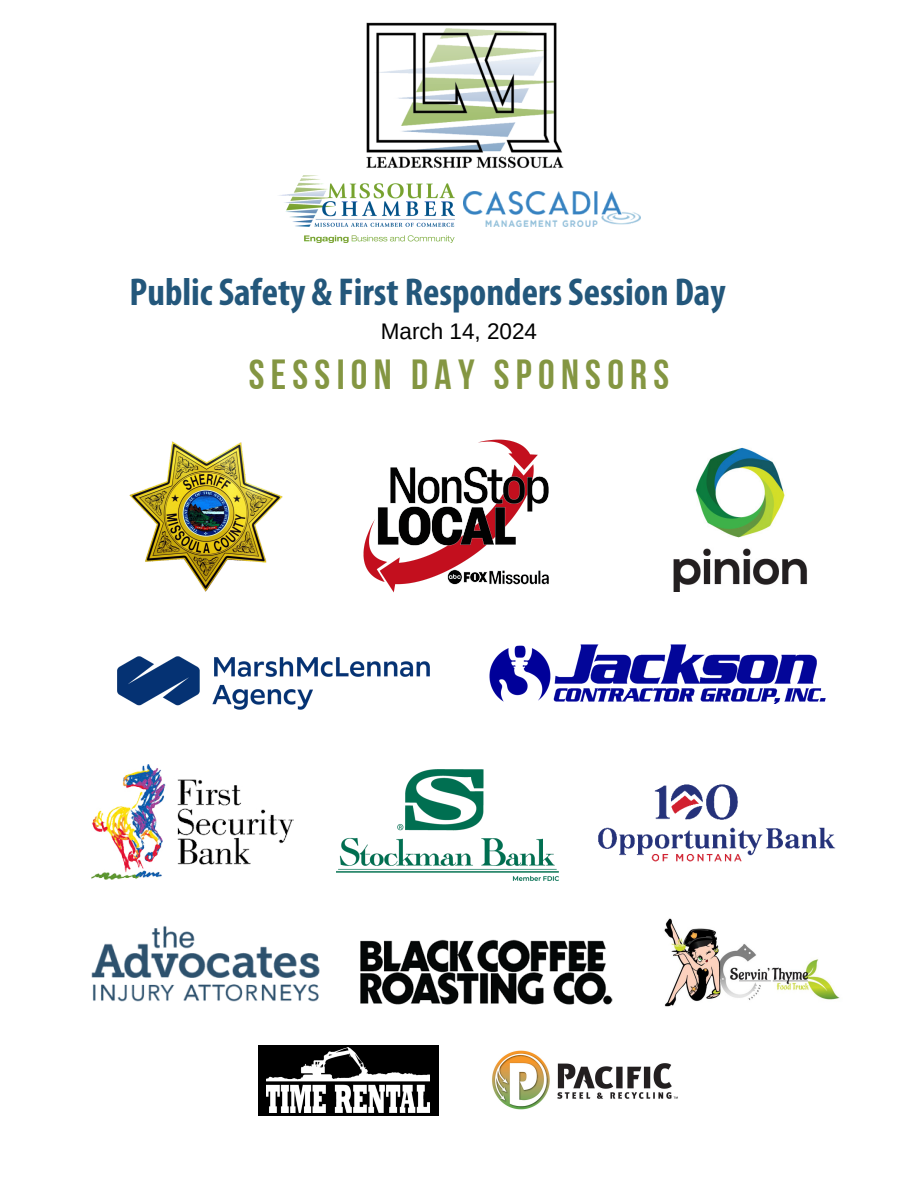
<style>
.page{position:relative;width:918px;height:1188px;background:#fff}
.page>*{position:absolute;margin:0;border:0;box-sizing:border-box;transform-origin:0 0}
.t1{font:42px "Bebas Neue Cyrillic";letter-spacing:.15em;color:#849642}
.t2{font:700 condensed 39px "Myriad Pro";color:#23577b}
.t3{font:22.5px "Arimo";color:#000}
</style>
<div class="page">
<img style="left:463px;top:192px;width:177px;height:35px">
<img style="left:366px;top:22px;width:198px;height:146px">
<img style="left:279px;top:176px;width:176px;height:67px">
<img style="left:92px;top:764px;width:201px;height:116px">
<img style="left:363px;top:440px;width:186px;height:153px">
<img style="left:130px;top:441px;width:153px;height:150px">
<img style="left:489px;top:644px;width:337px;height:60px">
<img style="left:117px;top:656px;width:313px;height:54px">
<img style="left:673px;top:447px;width:134px;height:144px">
<img style="left:337px;top:769px;width:221px;height:111px">
<img style="left:664px;top:918px;width:176px;height:89px">
<img style="left:598px;top:784px;width:238px;height:78px">
<img style="left:492px;top:1051px;width:186px;height:58px">
<div style="left:259px;top:1045px;width:180px;height:71px;background:#000"></div>
<img style="left:267px;top:1048px;width:163px;height:65px">
<img style="left:92px;top:926px;width:228px;height:76px">
<img style="left:360px;top:939px;width:252px;height:66px">
<p class="t2" style="left:130px;top:276px;width:598px">Public Safety &amp; First Responders Session Day</p>
<p class="t3" style="left:381px;top:319px;width:158px">March 14, 2024</p>
<p class="t1" style="left:249px;top:357px;width:422px">SESSION DAY SPONSORS</p>
</div>
